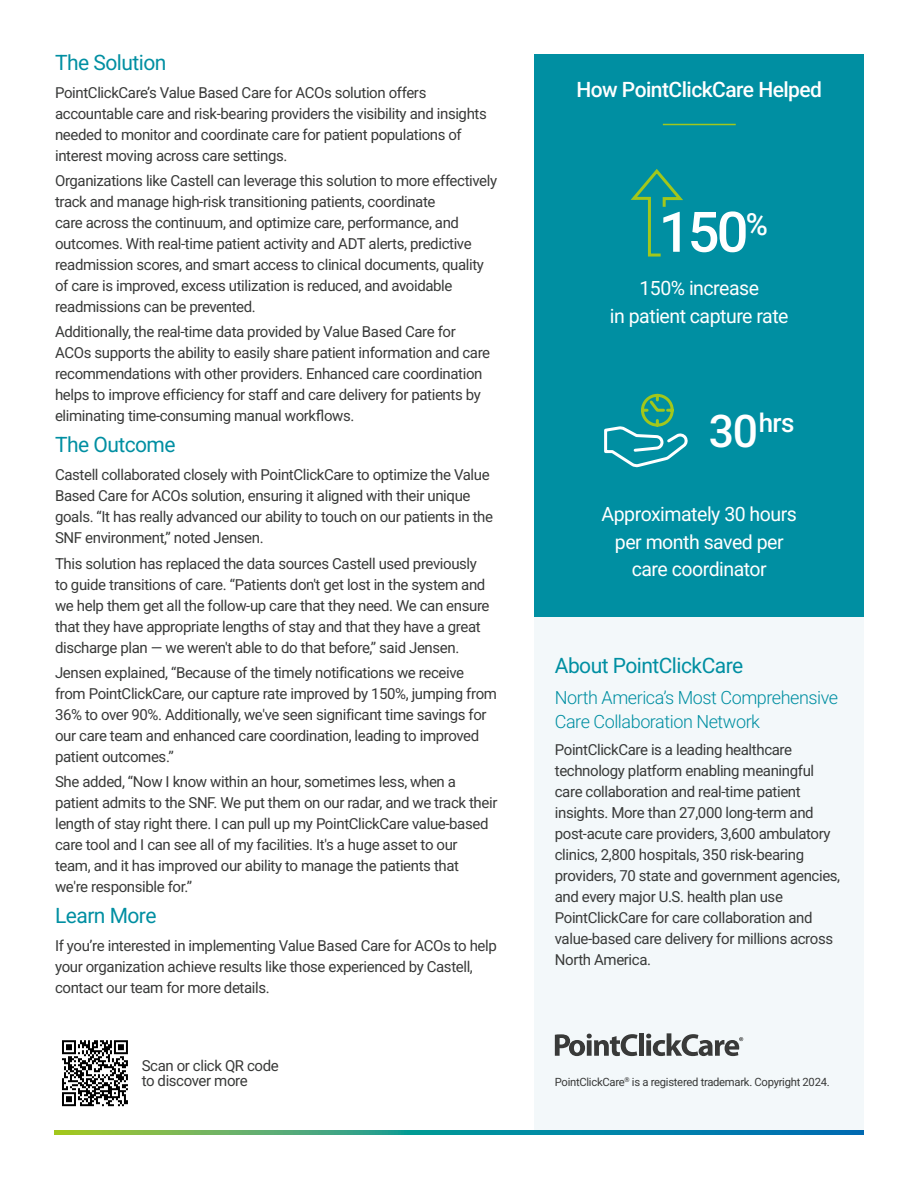
<style>
.page{position:relative;width:918px;height:1188px;background:#fff}
.page>*{position:absolute;margin:0;border:0;box-sizing:border-box;transform-origin:0 0}
.t1{font:500 55.95px "Roboto";color:#fff}
.t2{font:500 25.95px "Roboto";color:#fff}
.t3{font:21px "Roboto";letter-spacing:-.025em;color:#008fa2}
.t4{font:500 21px "Roboto";letter-spacing:-.025em;color:#fff}
.t5{font:19.5px/27.3px "Roboto";letter-spacing:-.025em;color:#fff;text-align:center}
.t6{font:300 18px/24px "Roboto";letter-spacing:-.025em;color:#008fa2}
.t7{font:15px/21px "Roboto";letter-spacing:-.025em;color:#393a39}
.t8{font:11.25px "Roboto";letter-spacing:-.025em;color:#393a39}
.s1{font-size:44.4px}
</style>
<div class="page">
<div style="left:535px;top:1056px;width:329px;height:74px;background:#f3f8fa"></div>
<svg style="left:54px;top:1130px;width:810px;height:4px"></svg>
<div style="left:535px;top:617px;width:329px;height:416px;background:#f3f8fa"></div>
<div style="left:535px;top:54px;width:329px;height:563px;background:#008fa2"></div>
<hr style="left:663px;top:124px;width:73px;height:1px;background:#a2c71c">
<svg style="left:62px;top:1040px;width:66px;height:66px"></svg>
<svg style="left:555px;top:1034px;width:83px;height:22px"></svg>
<div style="left:639px;top:1033px;width:5px;height:23px;background:#393a39"></div>
<svg style="left:646px;top:1033px;width:97px;height:23px"></svg>
<svg style="left:630px;top:169px;width:53px;height:88px"></svg>
<svg style="left:604px;top:393px;width:84px;height:75px"></svg>
<h3 class="t3" style="left:55px;top:48px;width:113px">The Solution</h3>
<p class="t7" style="left:55px;top:81px;width:433px">PointClickCare’s Value Based Care for ACOs solution offers accountable care and risk-bearing providers the visibility and insights needed to monitor and coordinate care for patient populations of interest moving across care settings.</p>
<p class="t7" style="left:55px;top:169px;width:444px">Organizations like Castell can leverage this solution to more effectively track and manage high-risk transitioning patients, coordinate<br>care across the continuum, and optimize care, performance, and outcomes. With real-time patient activity and ADT alerts, predictive readmission scores, and smart access to clinical documents, quality of care is improved, excess utilization is reduced, and avoidable readmissions can be prevented.</p>
<p class="t7" style="left:55px;top:321px;width:437px">Additionally, the real-time data provided by Value Based Care for ACOs supports the ability to easily share patient information and care recommendations with other providers. Enhanced care coordination helps to improve efficiency for staff and care delivery for patients by eliminating time-consuming manual workflows.</p>
<h3 class="t3" style="left:55px;top:430px;width:122px">The Outcome</h3>
<p class="t7" style="left:55px;top:464px;width:440px">Castell collaborated closely with PointClickCare to optimize the Value Based Care for ACOs solution, ensuring it aligned with their unique goals. “It has really advanced our ability to touch on our patients in the SNF environment,” noted Jensen.</p>
<p class="t7" style="left:55px;top:552px;width:436px">This solution has replaced the data sources Castell used previously to guide transitions of care. “Patients don't get lost in the system and we help them get all the follow-up care that they need. We can ensure that they have appropriate lengths of stay and that they have a great discharge plan — we weren't able to do that before,” said Jensen.</p>
<p class="t7" style="left:55px;top:661px;width:443px">Jensen explained, “Because of the timely notifications we receive from PointClickCare, our capture rate improved by 150%, jumping from 36% to over 90%. Additionally, we've seen significant time savings for our care team and enhanced care coordination, leading to improved patient outcomes.”</p>
<p class="t7" style="left:55px;top:771px;width:444px">She added, “Now I know within an hour, sometimes less, when a patient admits to the SNF. We put them on our radar, and we track their length of stay right there. I can pull up my PointClickCare value-based care tool and I can see all of my facilities. It's a huge asset to our<br>team, and it has improved our ability to manage the patients that<br>we're responsible for.”</p>
<h3 class="t3" style="left:55px;top:901px;width:103px">Learn More</h3>
<p class="t7" style="left:55px;top:935px;width:443px">If you’re interested in implementing Value Based Care for ACOs to help your organization achieve results like those experienced by Castell, contact our team for more details.</p>
<p class="t7" style="left:142px;top:1058px;width:139px;line-height:15px">Scan or click QR code to discover more</p>
<h3 class="t4" style="left:576px;top:75px;width:247px">How PointClickCare Helped</h3>
<h1 class="t1" style="left:659px;top:193px;width:111px">150<sup>%</sup></h1>
<h3 class="t5" style="left:610px;top:274px;width:180px">150% increase<br>in patient capture rate</h3>
<h2 class="t2" style="left:709px;top:405px;width:87px"><span class="s1">30</span>hrs</h2>
<h3 class="t5" style="left:602px;top:500px;width:197px">Approximately 30 hours per month saved per care coordinator</h3>
<h3 class="t3" style="left:555px;top:651px;width:190px">About PointClickCare</h3>
<p class="t6" style="left:555px;top:685px;width:285px">North America’s Most Comprehensive<br>Care Collaboration Network</p>
<p class="t7" style="left:555px;top:739px;width:287px">PointClickCare is a leading healthcare technology platform enabling meaningful care collaboration and real‐time patient insights. More than 27,000 long‐term and post‐acute care providers, 3,600 ambulatory clinics, 2,800 hospitals, 350 risk-bearing providers, 70 state and government agencies, and every major U.S. health plan use PointClickCare for care collaboration and value‐based care delivery for millions across North America.</p>
<p class="t8" style="left:555px;top:1074px;width:276px">PointClickCare<sup>®</sup> is a registered trademark. Copyright 2024.</p>
</div>
